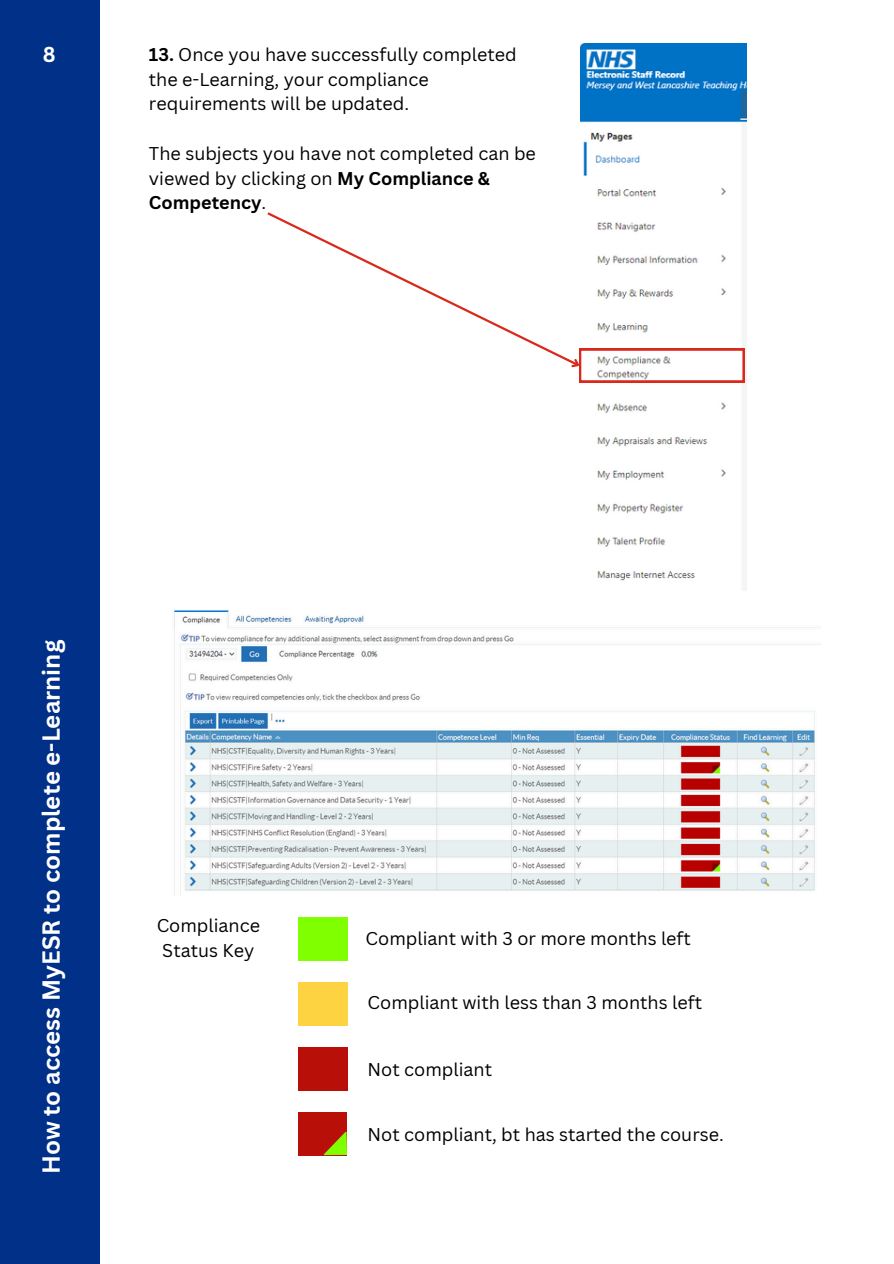
<style>
.page{position:relative;width:894px;height:1264px;background:#fff}
.page>*{position:absolute;margin:0;border:0;box-sizing:border-box;transform-origin:0 0}
.t1{font:700 24px "Canva Sans";color:#fff}
.t2{font:700 21px "Canva Sans";color:#fff}
.t3{font:18px/24.8px "Canva Sans";color:#000}
.s1{font-weight:700}
</style>
<div class="page">
<div style="left:0;top:0;width:99px;height:1263px;background:#003087"></div>
<img style="left:581px;top:44px;width:165px;height:546px">
<svg style="left:267px;top:212px;width:301px;height:150px"></svg>
<svg style="left:568px;top:348px;width:176px;height:34px"></svg>
<img style="left:174px;top:610px;width:646px;height:285px">
<div style="left:298px;top:1047px;width:49px;height:43px;background:#b90f09"></div>
<div style="left:299px;top:1112px;width:48px;height:43px;background:#b90f09"></div>
<svg style="left:323px;top:1131px;width:24px;height:24px"></svg>
<div style="left:298px;top:917px;width:49px;height:43px;background:#80ff00"></div>
<div style="left:298px;top:982px;width:49px;height:43px;background:#fed341"></div>
<h1 class="t2" style="left:43px;top:39px;width:14px">8</h1>
<p class="t3" style="left:149px;top:42px;width:369px"><span class="s1">13.</span> Once you have successfully completed the e-Learning, your compliance requirements will be updated.</p>
<p class="t3" style="left:149px;top:141px;width:388px">The subjects you have not completed can be viewed by clicking on <span class="s1">My Compliance &amp;<br>Competency</span>.</p>
<p class="t1" style="left:34px;top:1174px;width:535px;rotate:-90deg">How to access MyESR to complete e-Learning</p>
<p class="t3" style="left:157px;top:912px;width:105px;text-align:center">Compliance<br>Status Key</p>
<p class="t3" style="left:365px;top:925px;width:327px">Compliant with 3 or more months left</p>
<p class="t3" style="left:367px;top:989px;width:336px">Compliant with less than 3 months left</p>
<p class="t3" style="left:367px;top:1056px;width:126px">Not compliant</p>
<p class="t3" style="left:367px;top:1121px;width:357px">Not compliant, bt has started the course.</p>
</div>
